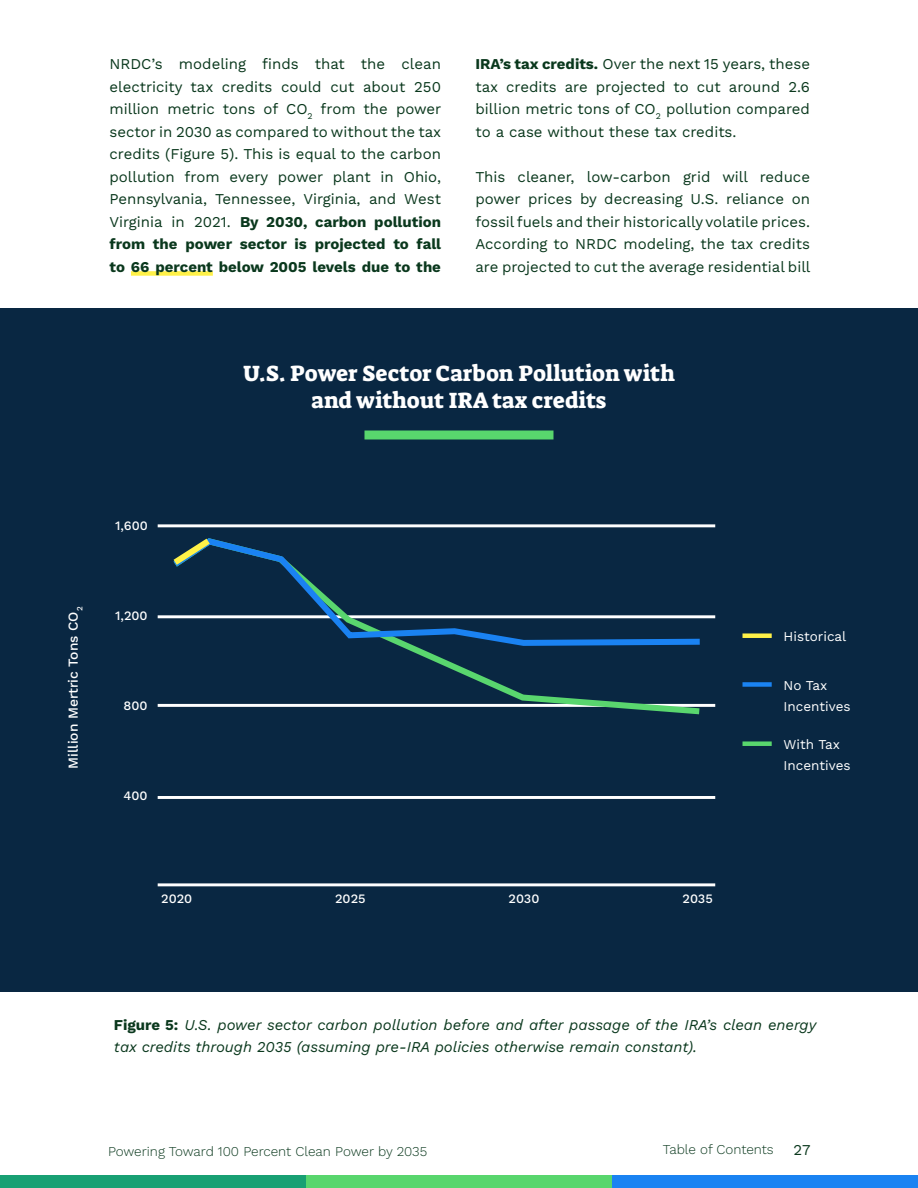
<style>
.page{position:relative;width:918px;height:1188px;background:#fff}
.page>*{position:absolute;margin:0;border:0;box-sizing:border-box;transform-origin:0 0}
.t1{font:22.5px/27px "Suez One";color:#fff;text-align:center}
.t2{font:15px/22.5px "Work Sans";color:#0a381d;text-align:justify}
.t3{font:italic 15px/22.5px "Work Sans";color:#0a381d}
.t4{font:500 13.65px "Work Sans";color:#fff}
.t5{font:300 13.5px "Work Sans";color:#0a381d}
.t6{font:13.5px/21px "Work Sans";color:#fff}
.t7{font:500 12.9px "Work Sans";color:#fff}
.s1{font-weight:700}
.s2{font-weight:700;font-style:normal}
</style>
<div class="page">
<div style="left:131px;top:271px;width:82px;height:5px;background:#fff148"></div>
<div style="left:0;top:308px;width:918px;height:684px;background:#092742"></div>
<div style="left:364px;top:430px;width:189px;height:10px;background:#58d66d"></div>
<div style="left:742px;top:633px;width:30px;height:5px;background:#fff148"></div>
<div style="left:742px;top:741px;width:30px;height:5px;background:#58d66d"></div>
<div style="left:742px;top:682px;width:30px;height:5px;background:#1a83f2"></div>
<hr style="left:158px;top:704px;width:557px;height:3px;background:#fff">
<hr style="left:158px;top:615px;width:557px;height:3px;background:#fff">
<hr style="left:158px;top:796px;width:557px;height:3px;background:#fff">
<hr style="left:158px;top:883px;width:557px;height:3px;background:#fff">
<svg style="left:167px;top:649px;width:539px;height:66px"></svg>
<hr style="left:158px;top:524px;width:557px;height:3px;background:#fff">
<svg style="left:167px;top:540px;width:539px;height:109px"></svg>
<svg style="left:167px;top:538px;width:49px;height:33px"></svg>
<div style="left:306px;top:1175px;width:306px;height:13px;background:#58d66d"></div>
<div style="left:612px;top:1175px;width:306px;height:13px;background:#1a83f2"></div>
<div style="left:0;top:1175px;width:306px;height:13px;background:#18a073"></div>
<p class="t2" style="left:109px;top:52px;width:333px">NRDC’s modeling finds that the clean electricity tax credits could cut about 250 million metric tons of CO<sub>2</sub> from the power sector in 2030 as compared to without the tax credits (Figure 5). This is equal to the carbon pollution from every power plant in Ohio, Pennsylvania, Tennessee, Virginia, and West Virginia in 2021. <span class="s1">By 2030, carbon pollution from the power sector is projected to fall to 66 percent below 2005 levels due to the</span></p>
<p class="t2" style="left:475px;top:52px;width:336px"><span class="s1">IRA’s tax credits.</span> Over the next 15 years, these tax credits are projected to cut around 2.6 billion metric tons of CO<sub>2</sub> pollution compared to a case without these tax credits.</p>
<p class="t2" style="left:475px;top:165px;width:337px">This cleaner, low-carbon grid will reduce power prices by decreasing U.S. reliance on fossil fuels and their historically volatile prices.<br>According to NRDC modeling, the tax credits are projected to cut the average residential bill</p>
<h1 class="t1" style="left:243px;top:360px;width:433px">U.S. Power Sector Carbon Pollution with and without IRA tax credits</h1>
<p class="t4" style="left:65px;top:769px;width:164px;rotate:-90deg">Million Mertric Tons CO<sub>2</sub></p>
<p class="t7" style="left:115px;top:518px;width:34px">1,600</p>
<p class="t7" style="left:115px;top:608px;width:34px">1,200</p>
<p class="t7" style="left:124px;top:698px;width:26px">800</p>
<p class="t7" style="left:124px;top:788px;width:26px">400</p>
<p class="t7" style="left:161px;top:891px;width:33px">2020</p>
<p class="t7" style="left:335px;top:891px;width:32px">2025</p>
<p class="t7" style="left:509px;top:891px;width:32px">2030</p>
<p class="t7" style="left:683px;top:891px;width:32px">2035</p>
<p class="t6" style="left:784px;top:625px;width:64px">Historical</p>
<p class="t6" style="left:784px;top:674px;width:69px">No Tax<br>Incentives</p>
<p class="t6" style="left:784px;top:733px;width:69px">With Tax<br>Incentives</p>
<p class="t3" style="left:114px;top:1013px;width:704px"><span class="s2">Figure 5:</span> U.S. power sector carbon pollution before and after passage of the IRA’s clean energy tax credits through 2035 (assuming pre-IRA policies otherwise remain constant).</p>
<p class="t5" style="left:108px;top:1141px;width:321px">Powering Toward 100 Percent Clean Power by 2035</p>
<p class="t5" style="left:663px;top:1139px;width:112px">Table of Contents</p>
<p class="t2" style="left:794px;top:1138px;width:18px">27</p>
</div>
